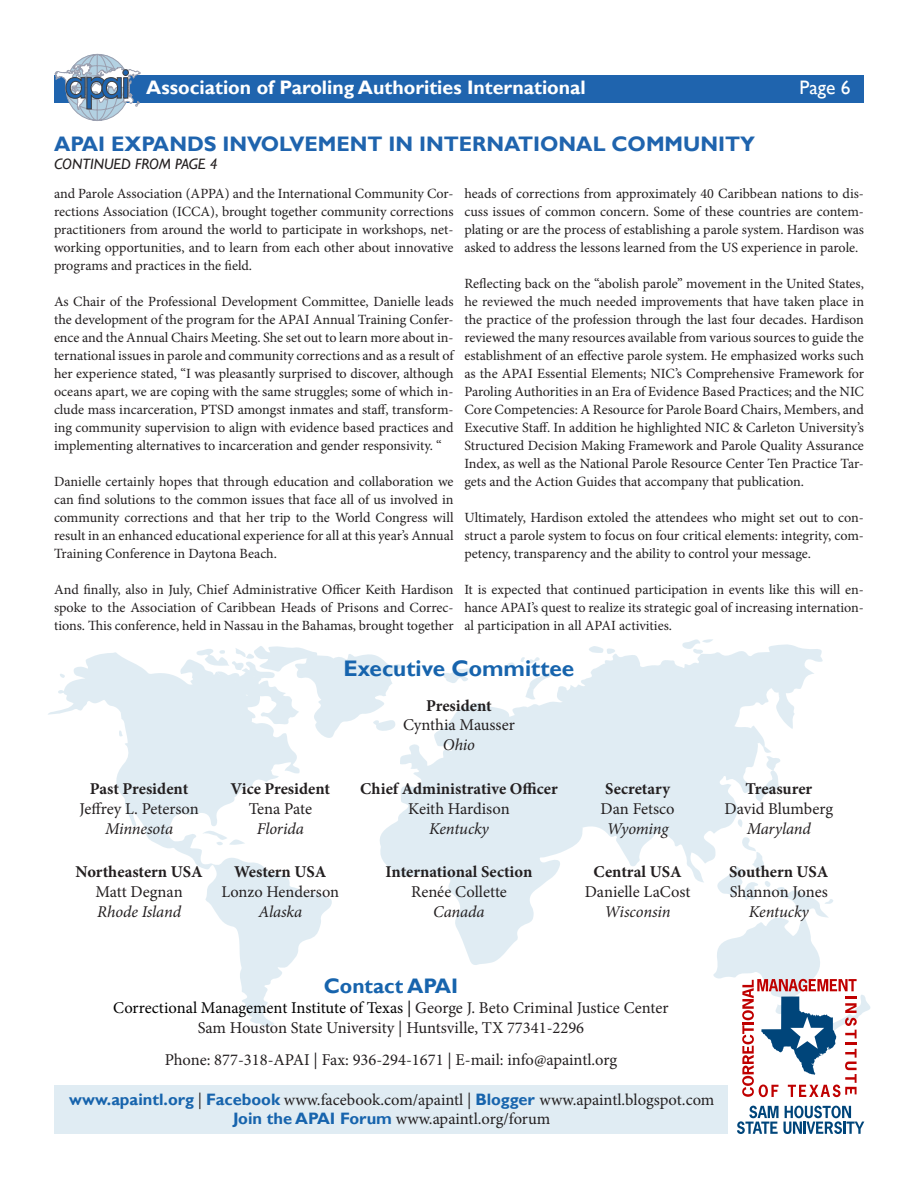
<style>
.page{position:relative;width:918px;height:1188px;background:#fff}
.page>*{position:absolute;margin:0;border:0;box-sizing:border-box;transform-origin:0 0}
.t1{font:700 22.5px "Gill Sans";color:#1764ad}
.t2{font:700 21px "Gill Sans";color:#1f64ae}
.t3{font:700 21px "Gill Sans";color:#1764ad}
.t4{font:700 19.5px "Gill Sans";color:#fff}
.t5{font:19.5px "Gill Sans";color:#fff}
.t6{font:16.5px/19.8px "Minion Pro";color:#231f20;text-align:center}
.t7{font:700 16.5px "Minion Pro";color:#231f20}
.t8{font:italic 16.5px "Minion Pro";letter-spacing:-.005em;color:#231f20}
.t9{font:16.5px "Minion Pro";letter-spacing:-.005em;color:#000}
.t10{font:16.35px "Minion Pro";color:#231f20}
.t11{font:italic 15px "Gill Sans";color:#231f20}
.t12{font:14.1px/18px "Minion Pro";color:#231f20;text-align:justify}
.s1{font-style:italic}
.s2{color:#231f20}
.s3{font-family:"Gill Sans";font-weight:700;color:#1764ad}
</style>
<div class="page">
<div style="left:55px;top:1085px;width:673px;height:49px;background:#e0ecf3"></div>
<svg style="left:380px;top:644px;width:443px;height:321px;fill:#e0ecf3"></svg>
<svg style="left:58px;top:652px;width:221px;height:217px"></svg>
<svg style="left:205px;top:856px;width:127px;height:170px"></svg>
<svg style="left:737px;top:819px;width:6px;height:9px"></svg>
<svg style="left:753px;top:735px;width:28px;height:67px"></svg>
<svg style="left:443px;top:668px;width:30px;height:16px"></svg>
<svg style="left:589px;top:645px;width:26px;height:20px"></svg>
<svg style="left:129px;top:804px;width:6px;height:9px"></svg>
<svg style="left:48px;top:711px;width:12px;height:4px"></svg>
<svg style="left:121px;top:712px;width:5px;height:7px"></svg>
<svg style="left:202px;top:828px;width:43px;height:18px"></svg>
<svg style="left:778px;top:688px;width:5px;height:8px"></svg>
<svg style="left:58px;top:690px;width:6px;height:4px"></svg>
<svg style="left:119px;top:730px;width:5px;height:7px"></svg>
<svg style="left:122px;top:743px;width:9px;height:4px"></svg>
<svg style="left:682px;top:639px;width:31px;height:15px"></svg>
<svg style="left:60px;top:674px;width:5px;height:4px"></svg>
<svg style="left:495px;top:657px;width:59px;height:67px"></svg>
<svg style="left:512px;top:823px;width:27px;height:32px"></svg>
<svg style="left:548px;top:817px;width:35px;height:17px"></svg>
<svg style="left:573px;top:699px;width:5px;height:11px"></svg>
<svg style="left:178px;top:646px;width:250px;height:128px"></svg>
<svg style="left:737px;top:1106px;width:127px;height:28px"></svg>
<svg style="left:712px;top:837px;width:158px;height:260px"></svg>
<div style="left:54px;top:75px;width:810px;height:27px;background:#1f64ae"></div>
<svg style="left:55px;top:54px;width:86px;height:67px"></svg>
<p class="t4" style="left:146px;top:76px;width:441px">Association of Paroling Authorities International</p>
<p class="t5" style="left:799px;top:76px;width:53px">Page 6</p>
<p class="t2" style="left:54px;top:131px;width:703px">APAI EXPANDS INVOLVEMENT IN INTERNATIONAL COMMUNITY</p>
<p class="t11" style="left:54px;top:155px;width:165px">CONTINUED FROM PAGE 4</p>
<p class="t12" style="left:54px;top:185px;width:401px">and Parole Association (APPA) and the International Community Cor&shy;rections Association (ICCA), brought together community corrections practitioners from around the world to participate in workshops, net&shy;working opportunities, and to learn from each other about innovative programs and practices in the field.</p>
<p class="t12" style="left:54px;top:293px;width:401px">As Chair of the Professional Development Committee, Danielle leads the development of the program for the APAI Annual Training Confer&shy;ence and the Annual Chairs Meeting. She set out to learn more about in&shy;ternational issues in parole and community corrections and as a result of her experience stated, “I was pleasantly surprised to discover, although oceans apart, we are coping with the same struggles; some of which in&shy;clude mass incarceration, PTSD amongst inmates and staff, transform&shy;ing community supervision to align with evidence based practices and implementing alternatives to incarceration and gender responsivity. “</p>
<p class="t12" style="left:54px;top:473px;width:401px">Danielle certainly hopes that through education and collaboration we can find solutions to the common issues that face all of us involved in community corrections and that her trip to the World Congress will result in an enhanced educational experience for all at this year’s Annual Training Conference in Daytona Beach.</p>
<p class="t12" style="left:54px;top:581px;width:401px">And finally, also in July, Chief Administrative Officer Keith Hardison spoke to the Association of Caribbean Heads of Prisons and Correc&shy;tions. This conference, held in Nassau in the Bahamas, brought together</p>
<p class="t12" style="left:464px;top:185px;width:401px">heads of corrections from approximately 40 Caribbean nations to dis&shy;cuss issues of common concern. Some of these countries are contem&shy;plating or are the process of establishing a parole system. Hardison was asked to address the lessons learned from the US experience in parole.</p>
<p class="t12" style="left:464px;top:275px;width:401px">Reflecting back on the “abolish parole” movement in the United States, he reviewed the much needed improvements that have taken place in the practice of the profession through the last four decades. Hardison reviewed the many resources available from various sources to guide the establishment of an effective parole system. He emphasized works such as the APAI Essential Elements; NIC’s Comprehensive Framework for Paroling Authorities in an Era of Evidence Based Practices; and the NIC Core Competencies: A Resource for Parole Board Chairs, Members, and Executive Staff. In addition he highlighted NIC &amp; Carleton University’s Structured Decision Making Framework and Parole Quality Assurance Index, as well as the National Parole Resource Center Ten Practice Tar&shy;gets and the Action Guides that accompany that publication.</p>
<p class="t12" style="left:464px;top:509px;width:401px">Ultimately, Hardison extoled the attendees who might set out to con&shy;struct a parole system to focus on four critical elements: integrity, com&shy;petency, transparency and the ability to control your message.</p>
<p class="t12" style="left:464px;top:581px;width:401px">It is expected that continued participation in events like this will en&shy;hance APAI’s quest to realize its strategic goal of increasing internation&shy;al participation in all APAI activities.</p>
<p class="t7" style="left:90px;top:777px;width:100px">Past President</p>
<p class="t6" style="left:79px;top:799px;width:121px">Jeffrey L. Peterson</p>
<p class="t8" style="left:105px;top:817px;width:70px">Minnesota</p>
<p class="t7" style="left:75px;top:861px;width:129px">Northeastern USA</p>
<p class="t6" style="left:96px;top:882px;width:89px">Matt Degnan</p>
<p class="t8" style="left:97px;top:900px;width:86px">Rhode Island</p>
<p class="t1" style="left:344px;top:654px;width:232px">Executive Committee</p>
<p class="t7" style="left:426px;top:694px;width:67px">President</p>
<p class="t6" style="left:403px;top:715px;width:113px">Cynthia Mausser</p>
<p class="t8" style="left:443px;top:734px;width:34px">Ohio</p>
<p class="t7" style="left:231px;top:777px;width:101px">Vice President</p>
<p class="t6" style="left:249px;top:799px;width:65px">Tena Pate</p>
<p class="t8" style="left:257px;top:817px;width:49px">Florida</p>
<p class="t7" style="left:234px;top:861px;width:94px">Western USA</p>
<p class="t10" style="left:222px;top:881px;width:119px">Lonzo Henderson</p>
<p class="t8" style="left:258px;top:900px;width:45px">Alaska</p>
<p class="t7" style="left:360px;top:777px;width:199px">Chief Administrative Officer</p>
<p class="t6" style="left:408px;top:799px;width:103px">Keith Hardison</p>
<p class="t8" style="left:429px;top:817px;width:61px">Kentucky</p>
<p class="t7" style="left:386px;top:861px;width:148px">International Section</p>
<p class="t6" style="left:411px;top:882px;width:97px">Renée Collette</p>
<p class="t8" style="left:433px;top:900px;width:53px">Canada</p>
<p class="t7" style="left:605px;top:777px;width:66px">Secretary</p>
<p class="t6" style="left:601px;top:799px;width:76px">Dan Fetsco</p>
<p class="t8" style="left:607px;top:817px;width:63px">Wyoming</p>
<p class="t7" style="left:594px;top:861px;width:90px">Central USA</p>
<p class="t6" style="left:585px;top:882px;width:107px">Danielle LaCost</p>
<p class="t8" style="left:605px;top:900px;width:68px">Wisconsin</p>
<p class="t7" style="left:746px;top:777px;width:68px">Treasurer</p>
<p class="t6" style="left:725px;top:799px;width:110px">David Blumberg</p>
<p class="t8" style="left:747px;top:817px;width:66px">Maryland</p>
<p class="t7" style="left:729px;top:861px;width:101px">Southern USA</p>
<p class="t6" style="left:730px;top:882px;width:99px">Shannon Jones<br><span class="s1">Kentucky</span></p>
<p class="t3" style="left:324px;top:973px;width:136px">Contact APAI</p>
<p class="t9" style="left:113px;top:996px;width:557px">Correctional Management Institute of Texas | <span class="s2">George J. Beto Criminal Justice Center</span></p>
<p class="t6" style="left:198px;top:1018px;width:388px">Sam Houston State University | Huntsville, TX 77341-2296</p>
<p class="t6" style="left:165px;top:1050px;width:454px">Phone: 877-318-APAI | Fax: 936-294-1671 | E-mail: info@apaintl.org</p>
<p class="t6" style="left:69px;top:1090px;width:647px"><span class="s3">www.apaintl.org</span> | <span class="s3">Facebook</span> www.facebook.com/apaintl | <span class="s3">Blogger</span> www.apaintl.blogspot.com</p>
<p class="t6" style="left:233px;top:1109px;width:319px"><span class="s3">Join the APAI Forum</span> www.apaintl.org/forum</p>
</div>
